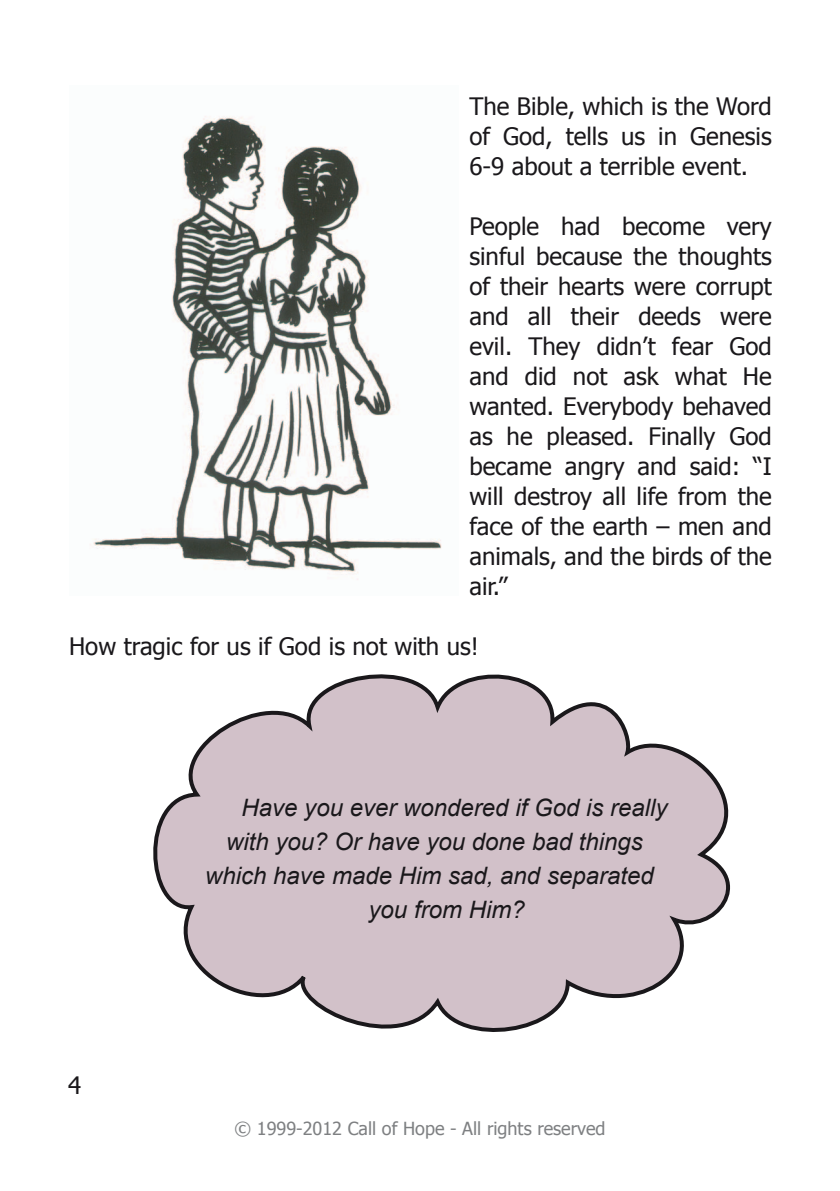
<style>
.page{position:relative;width:840px;height:1191px;background:#fff}
.page>*{position:absolute;margin:0;border:0;box-sizing:border-box;transform-origin:0 0}
.t1{font:24px/30px "Tahoma";color:#1a181b;text-align:justify}
.t2{font:italic 24px "Arial";color:#1a181b}
.t3{font:18px "Tahoma";color:#7e8082}
</style>
<div class="page">
<img style="left:90px;top:116px;width:352px;height:464px">
<svg style="left:153px;top:674px;width:577px;height:358px"></svg>
<p class="t1" style="left:469px;top:90px;width:304px">The Bible, which is the Word of God, tells us in Genesis 6-9 about a terrible event.</p>
<p class="t1" style="left:469px;top:210px;width:304px">People had become very sinful because the thoughts of their hearts were corrupt and all their deeds were evil. They didn’t fear God and did not ask what He wanted. Everybody behaved as he pleased. Finally God became angry and said: “I will destroy all life from the face of the earth – men and animals, and the birds of the air.”</p>
<p class="t1" style="left:69px;top:630px;width:411px">How tragic for us if God is not with us!</p>
<p class="t1" style="left:68px;top:1069px;width:15px">4</p>
<p class="t2" style="left:241px;top:792px;width:427px">Have you ever wondered if God is really</p>
<p class="t2" style="left:226px;top:826px;width:418px">with you? Or have you done bad things</p>
<p class="t2" style="left:205px;top:860px;width:450px">which have made Him sad, and separated</p>
<p class="t2" style="left:368px;top:894px;width:158px">you from Him?</p>
<p class="t3" style="left:234px;top:1116px;width:372px">© 1999-2012 Call of Hope - All rights reserved</p>
</div>
